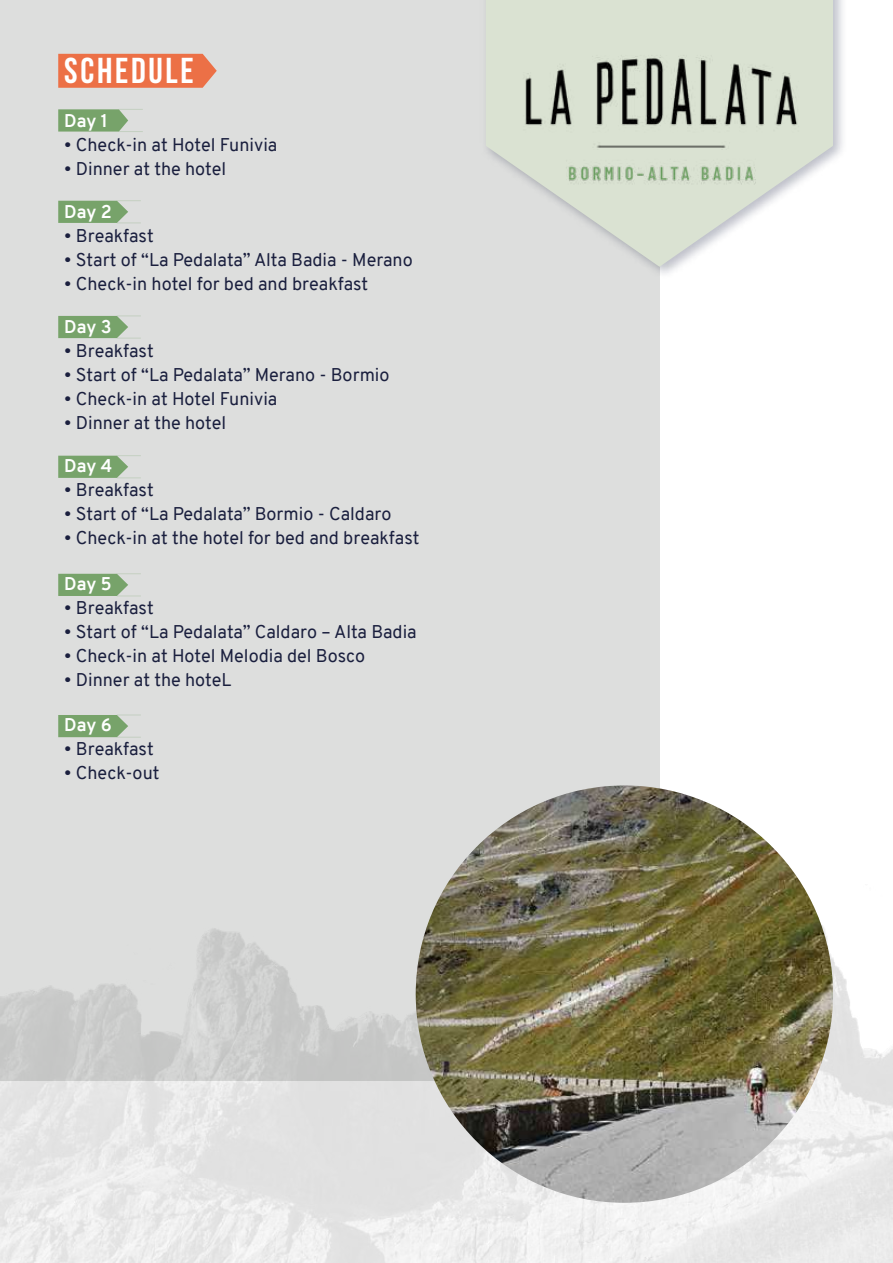
<style>
.page{position:relative;width:893px;height:1263px;background:#fff}
.page>*{position:absolute;margin:0;border:0;box-sizing:border-box;transform-origin:0 0}
.t1{font:700 36px "Bebas Neue";letter-spacing:.075em;color:#fff}
.t2{font:18px "Overpass";color:#1a1f3e}
.t3{font:700 18px "Overpass";letter-spacing:-.01em;color:#fff}
</style>
<div class="page">
<div style="left:0;top:0;width:659px;height:1080px;background:#dddedd"></div>
<svg style="left:58px;top:109px;width:85px;height:23px"></svg>
<svg style="left:58px;top:201px;width:83px;height:22px"></svg>
<svg style="left:58px;top:316px;width:83px;height:22px"></svg>
<svg style="left:58px;top:456px;width:83px;height:22px"></svg>
<svg style="left:58px;top:715px;width:83px;height:22px"></svg>
<svg style="left:58px;top:574px;width:83px;height:22px"></svg>
<img style="left:651px;top:0;width:192px;height:284px">
<svg style="left:486px;top:0;width:347px;height:267px;fill:#dae2d2"></svg>
<img style="left:519px;top:46px;width:285px;height:149px">
<img style="left:0;top:886px;width:893px;height:377px">
<svg style="left:58px;top:54px;width:159px;height:34px;background:#eb754e"></svg>
<img style="left:416px;top:785px;width:417px;height:418px;border-radius:209px">
<h1 class="t1" style="left:64px;top:51px;width:131px">SCHEDULE</h1>
<p class="t3" style="left:64px;top:108px;width:45px">Day 1</p>
<p class="t2" style="left:64px;top:132px;width:215px">• Check-in at Hotel Funivia</p>
<p class="t2" style="left:64px;top:156px;width:164px">• Dinner at the hotel</p>
<p class="t3" style="left:64px;top:199px;width:49px">Day 2</p>
<p class="t2" style="left:64px;top:223px;width:91px">• Breakfast</p>
<p class="t2" style="left:64px;top:247px;width:350px">• Start of “La Pedalata” Alta Badia - Merano</p>
<p class="t2" style="left:64px;top:271px;width:306px">• Check-in hotel for bed and breakfast</p>
<p class="t3" style="left:64px;top:314px;width:49px">Day 3</p>
<p class="t2" style="left:64px;top:338px;width:91px">• Breakfast</p>
<p class="t2" style="left:64px;top:362px;width:327px">• Start of “La Pedalata” Merano - Bormio</p>
<p class="t2" style="left:64px;top:386px;width:215px">• Check-in at Hotel Funivia</p>
<p class="t2" style="left:64px;top:410px;width:164px">• Dinner at the hotel</p>
<p class="t3" style="left:64px;top:453px;width:50px">Day 4</p>
<p class="t2" style="left:64px;top:477px;width:91px">• Breakfast</p>
<p class="t2" style="left:64px;top:501px;width:329px">• Start of “La Pedalata” Bormio - Caldaro</p>
<p class="t2" style="left:64px;top:525px;width:357px">• Check-in at the hotel for bed and breakfast</p>
<p class="t3" style="left:64px;top:571px;width:49px">Day 5</p>
<p class="t2" style="left:64px;top:595px;width:91px">• Breakfast</p>
<p class="t2" style="left:64px;top:619px;width:354px">• Start of “La Pedalata” Caldaro – Alta Badia</p>
<p class="t2" style="left:64px;top:643px;width:302px">• Check-in at Hotel Melodia del Bosco</p>
<p class="t2" style="left:64px;top:667px;width:169px">• Dinner at the hoteL</p>
<p class="t3" style="left:64px;top:712px;width:49px">Day 6</p>
<p class="t2" style="left:64px;top:736px;width:91px">• Breakfast</p>
<p class="t2" style="left:64px;top:760px;width:97px">• Check-out</p>
</div>
